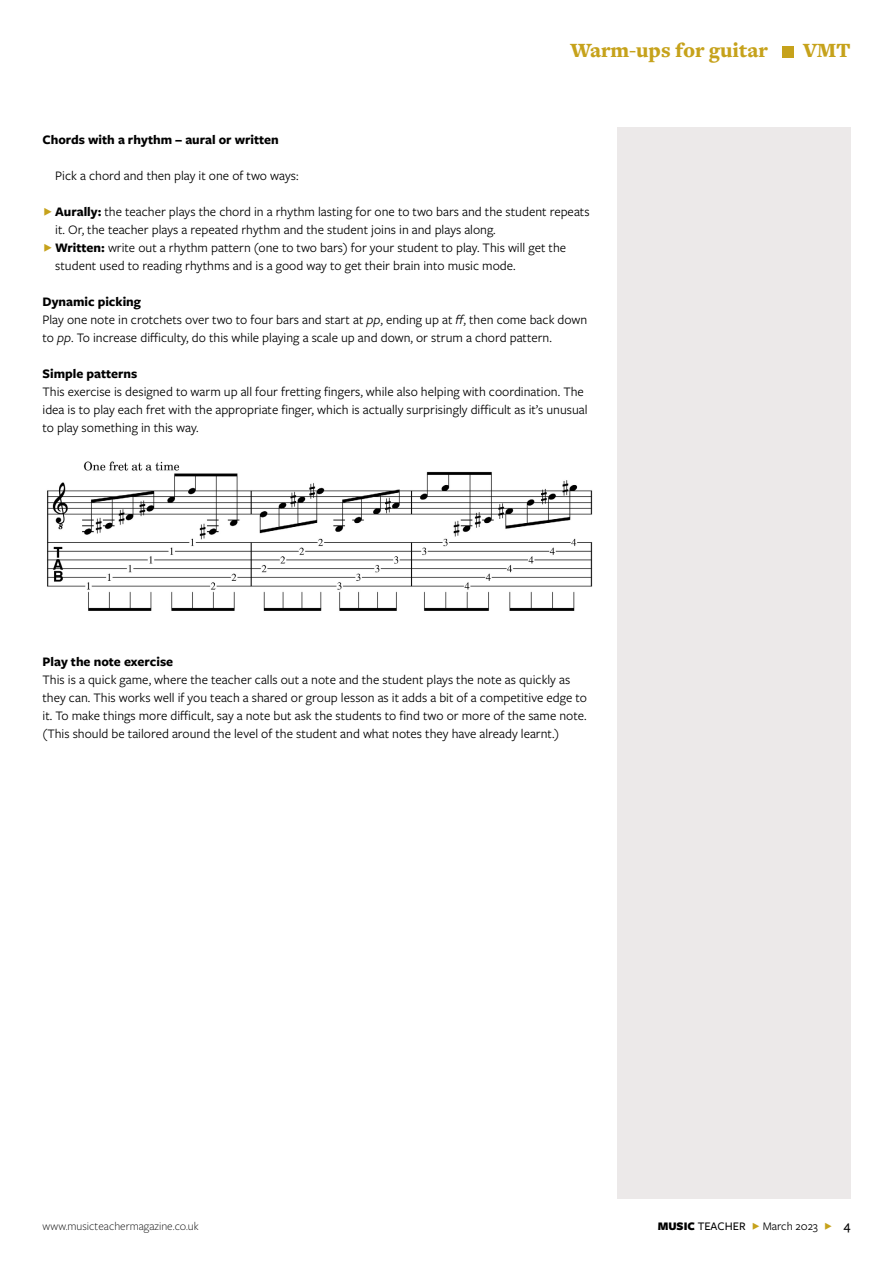
<style>
.page{position:relative;width:893px;height:1263px;background:#fff}
.page>*{position:absolute;margin:0;border:0;box-sizing:border-box;transform-origin:0 0}
.t1{font:900 21px "Freight Text Pro";color:#c6a21b}
.t2{font:13.5px/18px "Freight Sans Pro";color:#000}
.t3{font:700 13.5px "Freight Sans Pro";color:#000}
.t4{font:300 12px "Freight Sans Pro";color:#000}
.t5{font:12px "Freight Sans Pro";color:#000}
.s1{font-weight:700}
.s2{font-style:italic}
.s3{font-weight:900}
.s4{font-weight:500}
.s5{color:#c6a21b}
.s6{font-weight:500;font-size:13.5px}
</style>
<div class="page">
<div style="left:617px;top:128px;width:233px;height:1071px;background:#ece9e9"></div>
<div style="left:782px;top:46px;width:11px;height:11px;background:#c6a21b"></div>
<img style="left:47px;top:461px;width:546px;height:150px">
<h1 class="t1" style="left:570px;top:36px;width:199px">Warm-ups for guitar</h1>
<h1 class="t1" style="left:803px;top:36px;width:49px">VMT</h1>
<p class="t3" style="left:43px;top:130px;width:238px">Chords with a rhythm – aural or written</p>
<p class="t2" style="left:55px;top:166px;width:245px">Pick a chord and then play it one of two ways:</p>
<p class="t2" style="left:55px;top:202px;width:536px"><span class="s1">Aurally:</span> the teacher plays the chord in a rhythm lasting for one to two bars and the student repeats it. Or, the teacher plays a repeated rhythm and the student joins in and plays along.<br><span class="s1">Written:</span> write out a rhythm pattern (one to two bars) for your student to play. This will get the student used to reading rhythms and is a good way to get their brain into music mode.</p>
<p class="t2" style="left:43px;top:292px;width:546px"><span class="s1">Dynamic picking<br></span>Play one note in crotchets over two to four bars and start at <span class="s2">pp</span>, ending up at <span class="s2">ff</span>, then come back down to <span class="s2">pp</span>. To increase difficulty, do this while playing a scale up and down, or strum a chord pattern.</p>
<p class="t3" style="left:43px;top:364px;width:96px">Simple patterns</p>
<p class="t2" style="left:43px;top:382px;width:547px">This exercise is designed to warm up all four fretting fingers, while also helping with coordination. The idea is to play each fret with the appropriate finger, which is actually surprisingly difficult as it’s unusual to play something in this way.</p>
<p class="t3" style="left:43px;top:652px;width:132px">Play the note exercise</p>
<p class="t2" style="left:43px;top:670px;width:546px">This is a quick game, where the teacher calls out a note and the student plays the note as quickly as they can. This works well if you teach a shared or group lesson as it adds a bit of a competitive edge to it. To make things more difficult, say a note but ask the students to find two or more of the same note. (This should be tailored around the level of the student and what notes they have already learnt.)</p>
<p class="t4" style="left:43px;top:1218px;width:158px">www.musicteachermagazine.co.uk</p>
<p class="t5" style="left:658px;top:1218px;width:194px"><span class="s3">MUSIC</span> <span class="s4">TEACHER</span> <span class="s5">F</span> March 2023 <span class="s5">F</span> <span class="s6">4</span></p>
</div>
